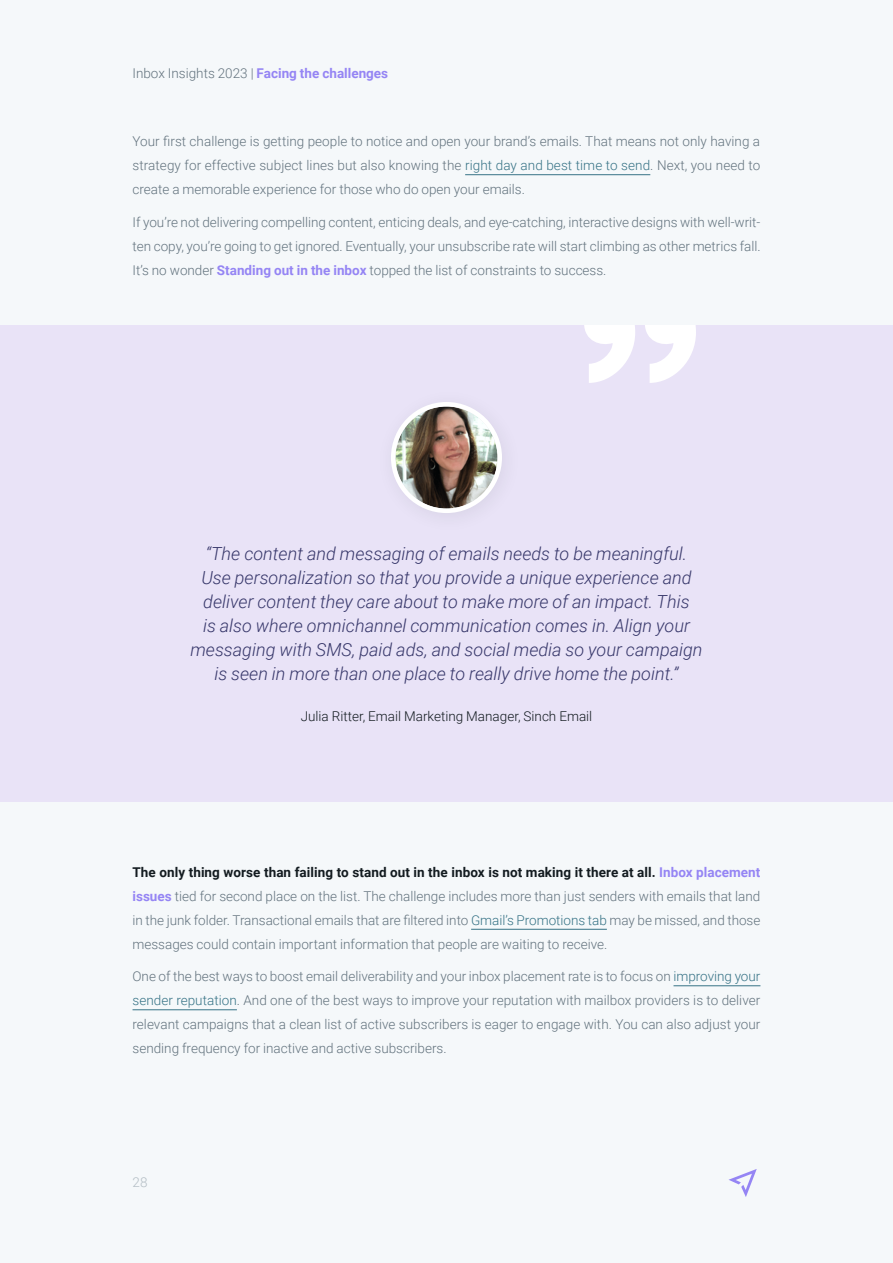
<style>
.page{position:relative;width:893px;height:1263px;background:#f5f8fa}
.page>*{position:absolute;margin:0;border:0;box-sizing:border-box;transform-origin:0 0}
.t1{font:italic 300 18px/24px "Roboto";color:#38386b;text-align:center}
.t2{font:300 13.5px/24px "Roboto";color:#63737e;text-align:justify}
.t3{font:300 13.5px "Roboto";color:#131b20}
.t4{font:700 13.5px "Roboto";color:#9585f4}
.t5{font:300 13.5px "Roboto";color:#b3bdc4}
.s1{font-weight:300;color:#63737e}
.s2{color:#377386}
.s3{font-weight:700;color:#9585f4}
.s4{font-weight:700;color:#131b20}
</style>
<div class="page">
<svg style="left:728px;top:1169px;width:29px;height:28px"></svg>
<hr style="left:465px;top:174px;width:185px;height:1px;background:#377386">
<hr style="left:471px;top:929px;width:136px;height:1px;background:#377386">
<hr style="left:673px;top:985px;width:87px;height:1px;background:#377386">
<hr style="left:133px;top:1009px;width:104px;height:1px;background:#377386">
<div style="left:0;top:325px;width:893px;height:477px;background:#e9e3f7"></div>
<svg style="left:584px;top:325px;width:112px;height:58px"></svg>
<svg style="left:393px;top:404px;width:107px;height:107px"></svg>
<img style="left:395px;top:406px;width:102px;height:102px;border-radius:51px">
<div style="left:391px;top:402px;width:111px;height:111px;border:4px solid #fff;border-radius:50%"></div>
<p class="t4" style="left:132px;top:64px;width:257px"><span class="s1">Inbox Insights 2023 |</span> Facing the challenges</p>
<p class="t2" style="left:133px;top:129px;width:629px">Your first challenge is getting people to notice and open your brand’s emails. That means not only having a strategy for effective subject lines but also knowing the <span class="s2">right day and best time to send</span>. Next, you need to create a memorable experience for those who do open your emails.</p>
<p class="t2" style="left:133px;top:209px;width:630px">If you’re not delivering compelling content, enticing deals, and eye-catching, interactive designs with well-writ&shy;ten copy, you’re going to get ignored. Eventually, your unsubscribe rate will start climbing as other metrics fall.<br>It’s no wonder <span class="s3">Standing out in the inbox</span> topped the list of constraints to success.</p>
<p class="t1" style="left:190px;top:541px;width:514px">“The content and messaging of emails needs to be meaningful.<br>Use personalization so that you provide a unique experience and deliver content they care about to make more of an impact. This<br>is also where omnichannel communication comes in. Align your messaging with SMS, paid ads, and social media so your campaign is seen in more than one place to really drive home the point.”</p>
<p class="t3" style="left:301px;top:707px;width:293px">Julia Ritter, Email Marketing Manager, Sinch Email</p>
<p class="t2" style="left:133px;top:859px;width:629px"><span class="s4">The only thing worse than failing to stand out in the inbox is not making it there at all.</span> <span class="s3">Inbox placement issues</span> tied for second place on the list. The challenge includes more than just senders with emails that land in the junk folder. Transactional emails that are filtered into <span class="s2">Gmail’s Promotions tab</span> may be missed, and those messages could contain important information that people are waiting to receive.</p>
<p class="t2" style="left:133px;top:964px;width:629px">One of the best ways to boost email deliverability and your inbox placement rate is to focus on <span class="s2">improving your sender reputation</span>. And one of the best ways to improve your reputation with mailbox providers is to deliver relevant campaigns that a clean list of active subscribers is eager to engage with. You can also adjust your sending frequency for inactive and active subscribers.</p>
<p class="t5" style="left:133px;top:1173px;width:16px">28</p>
</div>
